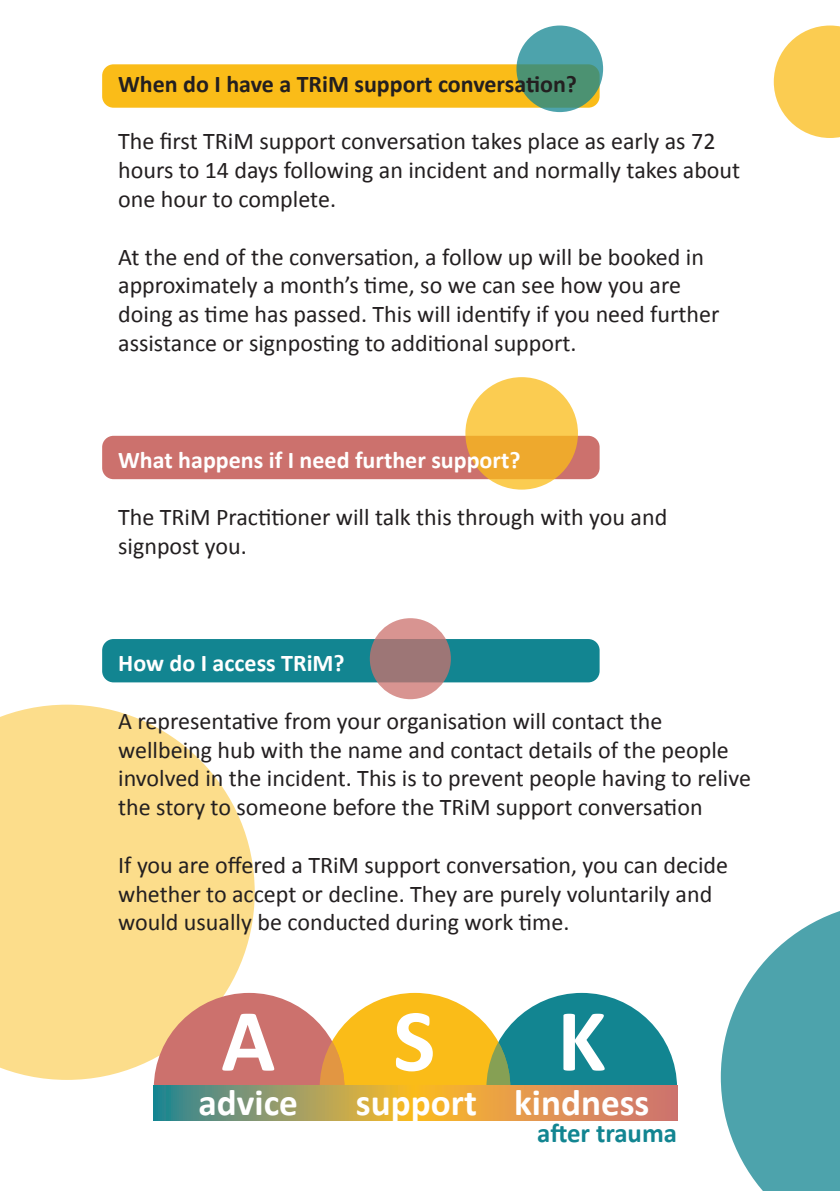
<style>
.page{position:relative;width:840px;height:1191px;background:#fff}
.page>*{position:absolute;margin:0;border:0;box-sizing:border-box;transform-origin:0 0}
.t1{font:700 89.2px "Calibri";color:#fff}
.t2{font:700 37.2px "Calibri";color:#fff}
.t3{font:700 26.8px "Calibri";color:#128591}
.t4{font:24px/28.8px "Calibri";color:#231f20}
.t5{font:700 24px "Calibri";color:#fff}
.t6{font:700 24px "Calibri";color:#231f20}
</style>
<div class="page">
<svg style="left:773px;top:26px;width:66px;height:112px"></svg>
<svg style="left:0;top:704px;width:254px;height:376px;background:#fce097"></svg>
<div style="left:102px;top:64px;width:497px;height:44px;background:#fabc18;border-radius:11px"></div>
<div style="left:102px;top:436px;width:497px;height:43px;background:#cc716d;border-radius:11px"></div>
<div style="left:102px;top:639px;width:497px;height:43px;background:#128591;border-radius:11px"></div>
<svg style="left:516px;top:26px;width:86px;height:86px;background:#4d9a8c"></svg>
<svg style="left:369px;top:618px;width:81px;height:81px;background:#b18180"></svg>
<svg style="left:465px;top:377px;width:112px;height:112px;background:#f5bd43"></svg>
<svg style="left:154px;top:993px;width:522px;height:92px;background:#ada274"></svg>
<svg style="left:153px;top:1085px;width:523px;height:35px;background:#bb9958"></svg>
<svg style="left:720px;top:911px;width:119px;height:280px"></svg>
<p class="t6" style="left:118px;top:68px;width:460px">When do I have a TRiM support conversation?</p>
<p class="t4" style="left:118px;top:127px;width:623px">The first TRiM support conversation takes place as early as 72 hours to 14 days following an incident and normally takes about one hour to complete.</p>
<p class="t4" style="left:118px;top:242px;width:602px">At the end of the conversation, a follow up will be booked in approximately a month’s time, so we can see how you are doing as time has passed. This will identify if you need further assistance or signposting to additional support.</p>
<p class="t5" style="left:118px;top:444px;width:403px">What happens if I need further support?</p>
<p class="t4" style="left:118px;top:503px;width:550px">The TRiM Practitioner will talk this through with you and signpost you.</p>
<p class="t5" style="left:118px;top:648px;width:228px">How do I access TRiM?</p>
<p class="t4" style="left:118px;top:706px;width:634px">A representative from your organisation will contact the wellbeing hub with the name and contact details of the people involved in the incident. This is to prevent people having to relive the story to someone before the TRiM support conversation</p>
<p class="t4" style="left:118px;top:850px;width:611px">If you are offered a TRiM support conversation, you can decide whether to accept or decline. They are purely voluntarily and would usually be conducted during work time.</p>
<p class="t1" style="left:393px;top:983px;width:44px">S</p>
<p class="t1" style="left:557px;top:983px;width:50px">K</p>
<p class="t1" style="left:221px;top:983px;width:56px">A</p>
<p class="t2" style="left:198px;top:1078px;width:101px">advice</p>
<p class="t2" style="left:356px;top:1078px;width:122px">support</p>
<p class="t2" style="left:513px;top:1078px;width:137px">kindness</p>
<p class="t3" style="left:537px;top:1116px;width:141px">after trauma</p>
</div>
